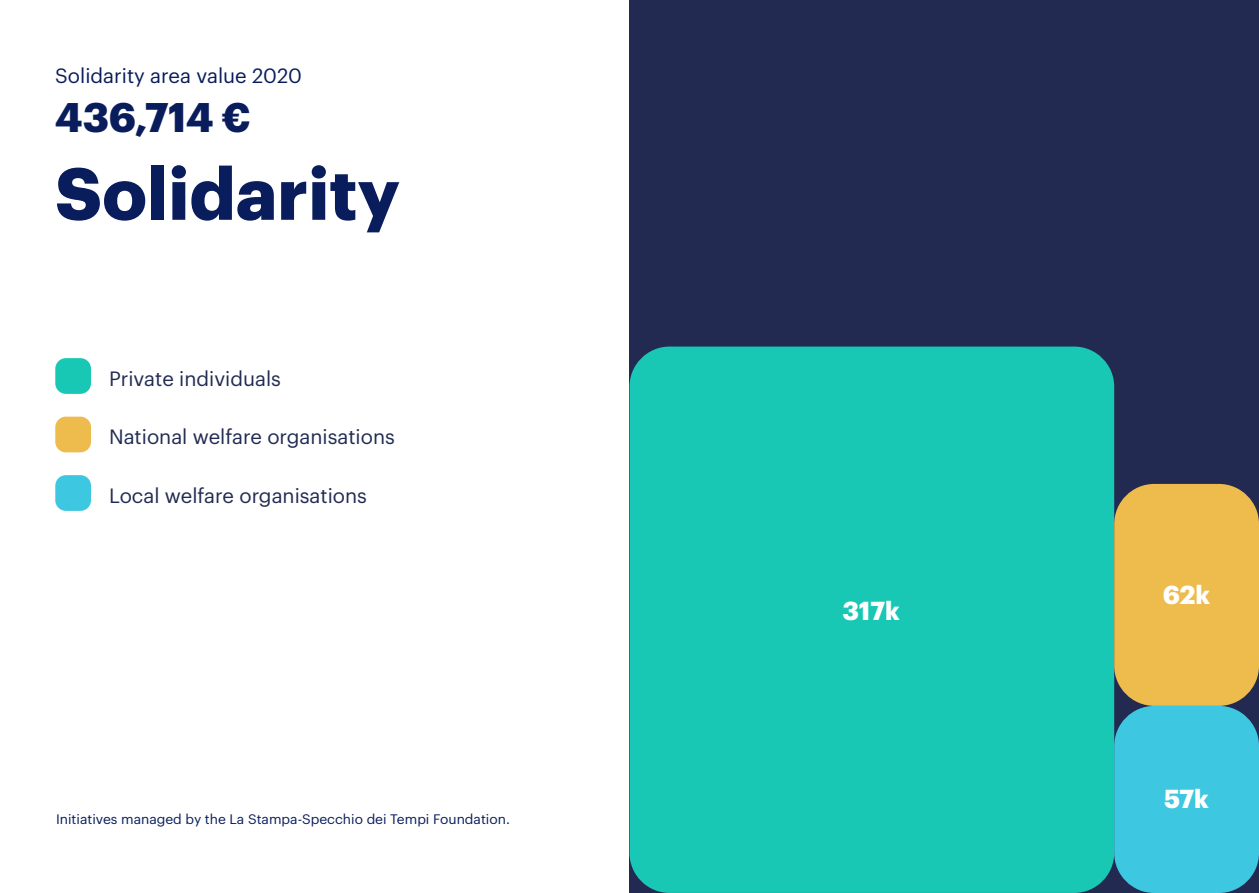
<style>
.page{position:relative;width:1259px;height:893px;background:#fff}
.page>*{position:absolute;margin:0;border:0;box-sizing:border-box;transform-origin:0 0}
.t1{font:700 72px "Graphik";color:#091d5c}
.t2{font:700 40.5px "Graphik";letter-spacing:-.005em;color:#091d5c}
.t3{font:700 25.5px "Graphik";color:#fff}
.t4{font:20.25px "Graphik";color:#222b52}
.t5{font:20.25px "Graphik";color:#091d5c}
.t6{font:13.5px "Graphik";color:#091d5c}
</style>
<div class="page">
<div style="left:55px;top:358px;width:36px;height:36px;background:#18c8b5;border-radius:11px"></div>
<div style="left:55px;top:417px;width:36px;height:35px;background:#edbc4d;border-radius:11px"></div>
<div style="left:55px;top:475px;width:36px;height:36px;background:#3ec7e0;border-radius:11px"></div>
<div style="left:629px;top:0;width:630px;height:893px;background:#222a52"></div>
<div style="left:629px;top:347px;width:485px;height:546px;background:#18c8b5;border-radius:40px"></div>
<div style="left:1114px;top:706px;width:145px;height:187px;background:#3ec7e0;border-radius:40px"></div>
<div style="left:1114px;top:484px;width:145px;height:222px;background:#edbc4d;border-radius:40px"></div>
<p class="t5" style="left:55px;top:61px;width:248px">Solidarity area value 2020</p>
<h2 class="t2" style="left:55px;top:86px;width:197px">436,714 €</h2>
<h1 class="t1" style="left:55px;top:138px;width:346px">Solidarity</h1>
<p class="t4" style="left:109px;top:363px;width:173px">Private individuals</p>
<p class="t4" style="left:109px;top:421px;width:287px">National welfare organisations</p>
<p class="t4" style="left:109px;top:480px;width:259px">Local welfare organisations</p>
<p class="t6" style="left:56px;top:809px;width:455px">Initiatives managed by the La Stampa-Specchio dei Tempi Foundation.</p>
<p class="t3" style="left:842px;top:591px;width:59px">317k</p>
<p class="t3" style="left:1162px;top:574px;width:49px">62k</p>
<p class="t3" style="left:1164px;top:779px;width:46px">57k</p>
</div>
